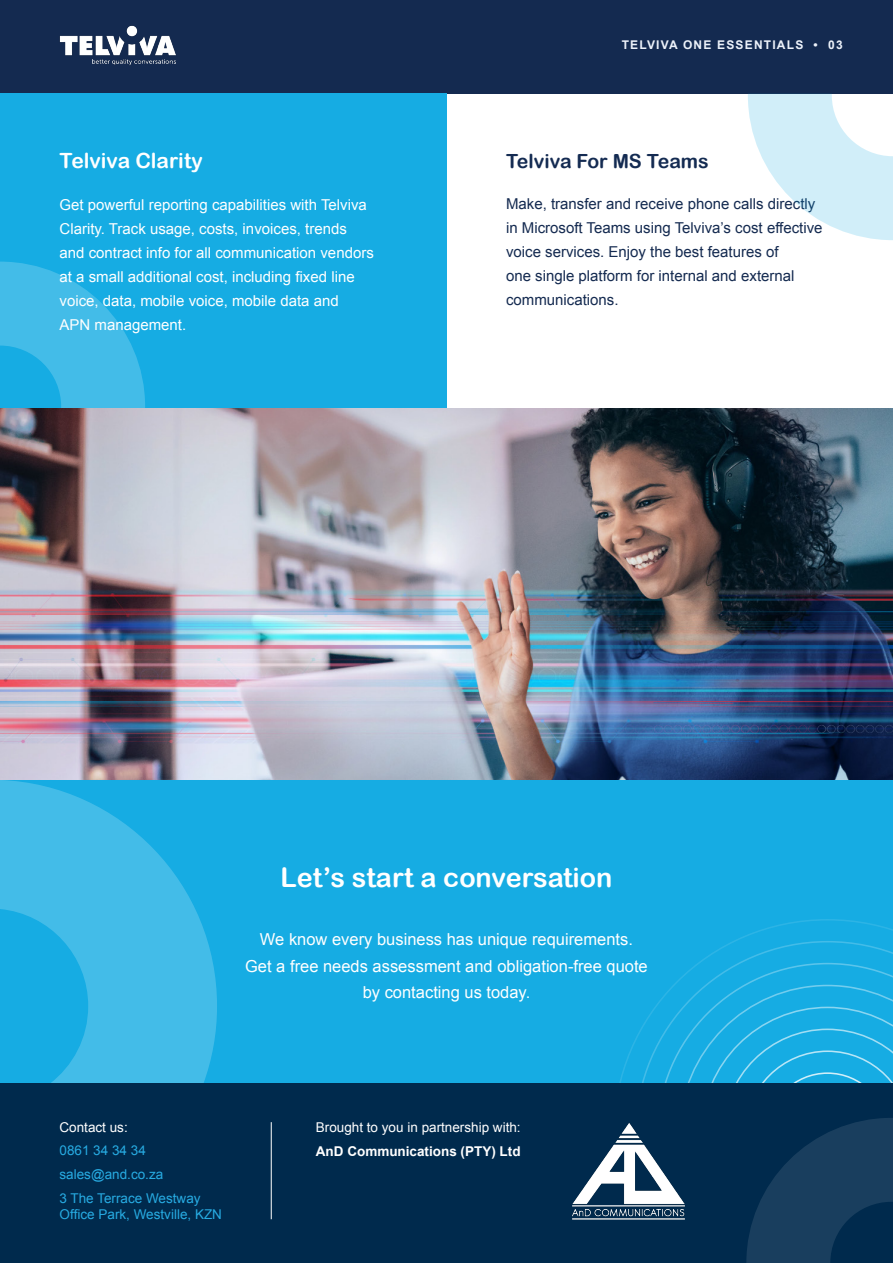
<style>
.page{position:relative;width:893px;height:1263px;background:#fff}
.page>*{position:absolute;margin:0;border:0;box-sizing:border-box;transform-origin:0 0}
.Heading{font:27px "Arial Rounded MT Bold";color:#fff}
.Sub_heading{font:21px "Arial Rounded MT Bold";color:#fff}
.Sub_heading-2{font:19.5px "Arial Rounded MT Bold";color:#142b52}
.Body_big{font:16.5px "Arial";color:#fff}
.Body_copy_01{font:15px/24px "Arial";color:#fff}
.Body_copy_01-2{font:15px/24px "Arial";color:#142a50}
.Body_copy_01-3{font:13.5px "Arial";color:#27abe2}
.Body_copy_01-4{font:13.5px "Arial";color:#fff}
.Body_copy_01-5{font:700 13.5px "Arial";color:#fff}
.Section{font:700 12px "Arial";letter-spacing:.1em;color:#edf2fa}
</style>
<div class="page">
<div style="left:0;top:0;width:893px;height:94px;background:#142a50"></div>
<img style="left:59px;top:25px;width:117px;height:41px">
<div style="left:0;top:94px;width:446px;height:314px;background:#16ace3"></div>
<svg style="left:0;top:262px;width:145px;height:146px"></svg>
<svg style="left:748px;top:94px;width:145px;height:146px"></svg>
<div style="left:0;top:780px;width:893px;height:304px;background:#16ace3"></div>
<svg style="left:635px;top:941px;width:258px;height:142px"></svg>
<svg style="left:657px;top:963px;width:236px;height:120px"></svg>
<svg style="left:679px;top:985px;width:214px;height:98px"></svg>
<svg style="left:701px;top:1007px;width:192px;height:76px"></svg>
<svg style="left:0;top:780px;width:217px;height:303px;fill:#43bce8"></svg>
<div style="left:0;top:1083px;width:893px;height:180px;background:#002a4d"></div>
<svg style="left:723px;top:1028px;width:170px;height:235px"></svg>
<hr style="left:271px;top:1122px;width:1px;height:97px;background:#fff">
<img style="left:0;top:408px;width:893px;height:372px">
<img style="left:572px;top:1123px;width:113px;height:97px">
<p class="Sub_heading" style="left:60px;top:148px;width:145px">Telviva Clarity</p>
<p class="Body_copy_01" style="left:60px;top:193px;width:316px">Get powerful reporting capabilities with Telviva Clarity. Track usage, costs, invoices, trends and contract info for all communication vendors at a small additional cost, including fixed line voice, data, mobile voice, mobile data and<br>APN management.</p>
<p class="Section" style="left:622px;top:37px;width:222px">TELVIVA ONE ESSENTIALS • 03</p>
<p class="Sub_heading-2" style="left:506px;top:149px;width:204px">Telviva For MS Teams</p>
<p class="Body_copy_01-2" style="left:506px;top:192px;width:318px">Make, transfer and receive phone calls directly in Microsoft Teams using Telviva’s cost effective voice services. Enjoy the best features of<br>one single platform for internal and external communications.</p>
<p class="Heading" style="left:280px;top:861px;width:334px">Let’s start a conversation</p>
<p class="Body_big" style="left:260px;top:929px;width:374px">We know every business has unique requirements.</p>
<p class="Body_big" style="left:245px;top:955px;width:404px">Get a free needs assessment and obligation-free quote</p>
<p class="Body_big" style="left:363px;top:982px;width:169px">by contacting us today.</p>
<p class="Body_copy_01-4" style="left:60px;top:1118px;width:70px">Contact us:</p>
<p class="Body_copy_01-3" style="left:60px;top:1141px;width:88px">0861 34 34 34</p>
<p class="Body_copy_01-3" style="left:60px;top:1165px;width:105px">sales@and.co.za</p>
<p class="Body_copy_01-3" style="left:60px;top:1189px;width:143px">3 The Terrace Westway</p>
<p class="Body_copy_01-3" style="left:60px;top:1206px;width:164px">Office Park, Westville, KZN</p>
<p class="Body_copy_01-4" style="left:316px;top:1118px;width:206px">Brought to you in partnership with:</p>
<p class="Body_copy_01-5" style="left:316px;top:1142px;width:206px">AnD Communications (PTY) Ltd</p>
</div>
